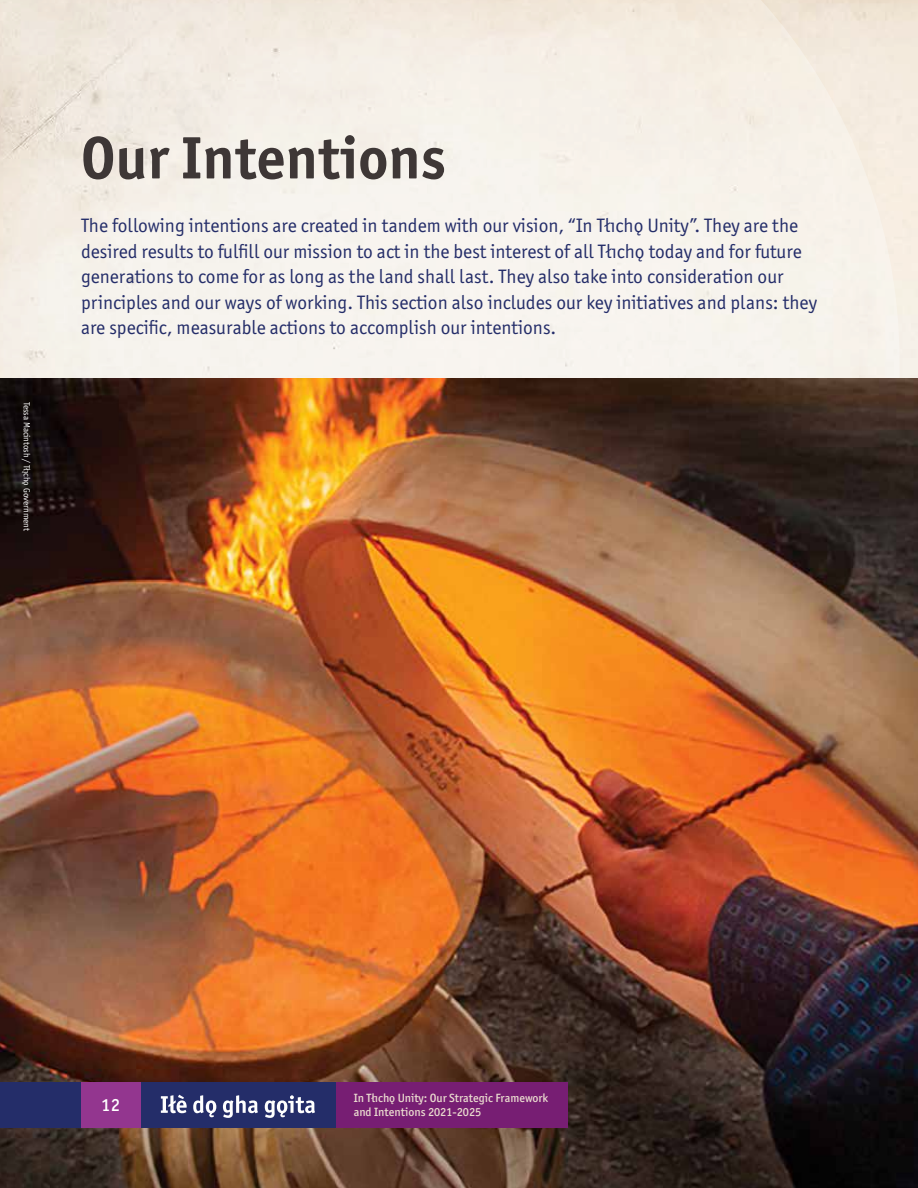
<style>
.page{position:relative;width:918px;height:1188px;background:#fff}
.page>*{position:absolute;margin:0;border:0;box-sizing:border-box;transform-origin:0 0}
.t1{font:700 60px "Officina Sans ITC Pro";color:#3e3736}
.t2{font:19.5px/25.5px "Officina Sans ITC Pro";color:#242d69}
.t3{font:500 18px "Officina Sans ITC Pro";color:#fff}
.t4{font:500 12px/14.4px "Officina Sans ITC Pro";color:#eadbcf}
.t5{font:9px "Officina Sans ITC Pro";letter-spacing:-.01em;color:#fff}
</style>
<div class="page">
<svg style="left:0;top:0;width:900px;height:378px;fill:#f6f2ea"></svg>
<img style="left:0;top:378px;width:918px;height:810px">
<div style="left:0;top:1083px;width:81px;height:45px;background:#242d69"></div>
<div style="left:140px;top:1083px;width:196px;height:45px;background:#242d69"></div>
<svg style="left:161px;top:1095px;width:154px;height:23px"></svg>
<div style="left:336px;top:1083px;width:232px;height:45px;background:#771e73"></div>
<div style="left:81px;top:1083px;width:59px;height:45px;background:#93368f"></div>
<p class="t5" style="left:32px;top:402px;width:131px;rotate:90deg">Tessa Macintosh / Tłı˛cho˛ Government</p>
<h1 class="t1" style="left:81px;top:121px;width:367px">Our Intentions</h1>
<p class="t2" style="left:81px;top:213px;width:738px">The following intentions are created in tandem with our vision, “In Tłıcho˛ Unity”. They are the desired results to fulfill our mission to act in the best interest of all Tłıcho˛ today and for future generations to come for as long as the land shall last. They also take into consideration our principles and our ways of working. This section also includes our key initiatives and plans: they are specific, measurable actions to accomplish our intentions.</p>
<p class="t3" style="left:102px;top:1094px;width:20px">12</p>
<p class="t4" style="left:354px;top:1091px;width:196px">In Tłıcho˛ Unity: Our Strategic Framework and Intentions 2021-2025</p>
</div>
